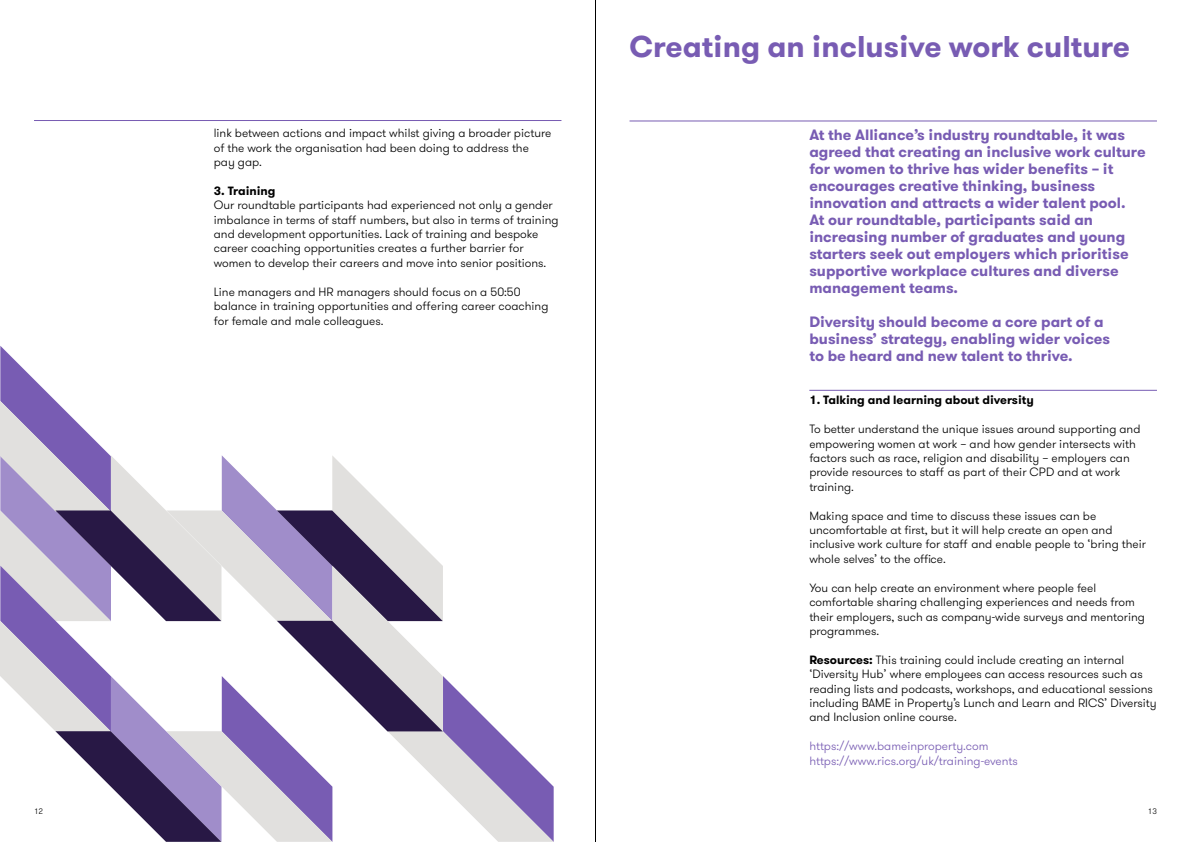
<style>
.page{position:relative;width:1191px;height:842px;background:#fff}
.page>*{position:absolute;margin:0;border:0;box-sizing:border-box;transform-origin:0 0}
.t1{font:700 30px "GT Walsheim";color:#785cb3}
.t2{font:700 15px/17px "GT Walsheim";color:#785cb3}
.t3{font:300 12px/14.4px "GT Walsheim";color:#000}
.t4{font:300 12px/14.4px "GT Walsheim";color:#785cb3}
.t5{font:700 12px "GT Walsheim";color:#000}
.t6{font:300 8px "GT Walsheim";color:#000}
.s1{font-weight:700}
</style>
<div class="page">
<hr style="left:595px;top:0;width:1px;height:842px;background:#000">
<hr style="left:34px;top:120px;width:527px;height:1px;background:#785cb3">
<svg style="left:0;top:346px;width:553px;height:496px"></svg>
<hr style="left:629px;top:120px;width:528px;height:1px;background:#785cb3">
<hr style="left:809px;top:390px;width:348px;height:1px;background:#785cb3">
<p class="t3" style="left:214px;top:126px;width:339px">link between actions and impact whilst giving a broader picture of the work the organisation had been doing to address the pay gap.</p>
<p class="t5" style="left:214px;top:183px;width:63px">3. Training</p>
<p class="t3" style="left:214px;top:198px;width:346px">Our roundtable participants had experienced not only a gender imbalance in terms of staff numbers, but also in terms of training and development opportunities. Lack of training and bespoke career coaching opportunities creates a further barrier for women to develop their careers and move into senior positions.</p>
<p class="t3" style="left:214px;top:284px;width:336px">Line managers and HR managers should focus on a 50:50 balance in training opportunities and offering career coaching for female and male colleagues.</p>
<h1 class="t1" style="left:629px;top:27px;width:502px">Creating an inclusive work culture</h1>
<p class="t2" style="left:809px;top:127px;width:338px">At the Alliance’s industry roundtable, it was agreed that creating an inclusive work culture for women to thrive has wider benefits – it encourages creative thinking, business innovation and attracts a wider talent pool.<br>At our roundtable, participants said an increasing number of graduates and young starters seek out employers which prioritise supportive workplace cultures and diverse management teams.</p>
<p class="t2" style="left:809px;top:314px;width:302px">Diversity should become a core part of a business’ strategy, enabling wider voices to be heard and new talent to thrive.</p>
<p class="t5" style="left:809px;top:392px;width:226px">1. Talking and learning about diversity</p>
<p class="t3" style="left:809px;top:422px;width:333px">To better understand the unique issues around supporting and empowering women at work – and how gender intersects with factors such as race, religion and disability – employers can provide resources to staff as part of their CPD and at work training.</p>
<p class="t3" style="left:809px;top:508px;width:338px">Making space and time to discuss these issues can be uncomfortable at first, but it will help create an open and inclusive work culture for staff and enable people to ‘bring their whole selves’ to the office.</p>
<p class="t3" style="left:809px;top:580px;width:337px">You can help create an environment where people feel comfortable sharing challenging experiences and needs from their employers, such as company-wide surveys and mentoring programmes.</p>
<p class="t3" style="left:809px;top:652px;width:349px"><span class="s1">Resources:</span> This training could include creating an internal ‘Diversity Hub’ where employees can access resources such as reading lists and podcasts, workshops, and educational sessions including BAME in Property’s Lunch and Learn and RICS’ Diversity and Inclusion online course.</p>
<p class="t4" style="left:809px;top:739px;width:210px">https://www.bameinproperty.com https://www.rics.org/uk/training-events</p>
<p class="t6" style="left:34px;top:806px;width:11px">12</p>
<p class="t6" style="left:1147px;top:806px;width:11px">13</p>
</div>
